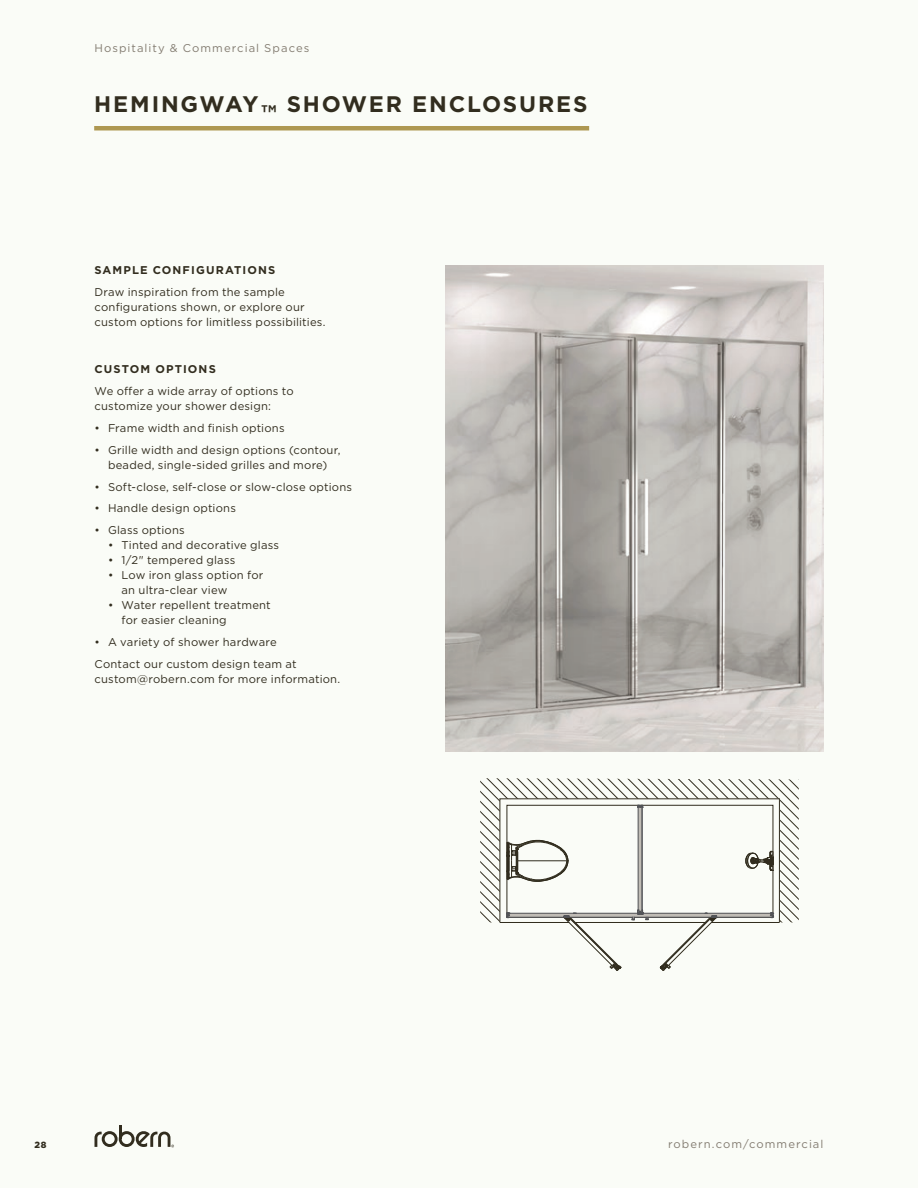
<style>
.page{position:relative;width:918px;height:1188px;background:#fafcf7}
.page>*{position:absolute;margin:0;border:0;box-sizing:border-box;transform-origin:0 0}
.eCRM_Headline_18_26{font:700 22.5px "Gotham";letter-spacing:.08em;color:#322d1f}
.BGG_body_copy_8_9{font:11.25px/15px "Gotham";letter-spacing:.015em;color:#322d1f}
.t1{font:11.25px "Gotham";letter-spacing:.095em;color:#837c71}
.BGG_Subhead_left_8_9{font:700 11.25px "Gotham";letter-spacing:.1em;color:#322d1f}
.t2{font:900 9px "Gotham";color:#322d1f}
</style>
<div class="page">
<img style="left:446px;top:266px;width:378px;height:486px">
<hr style="left:94px;top:126px;width:495px;height:4px;background:#ae9852">
<svg style="left:94px;top:1126px;width:80px;height:22px"></svg>
<svg style="left:480px;top:778px;width:319px;height:193px"></svg>
<p class="t1" style="left:94px;top:41px;width:216px">Hospitality &amp; Commercial Spaces</p>
<p class="eCRM_Headline_18_26" style="left:94px;top:90px;width:495px">HEMINGWAY™ SHOWER ENCLOSURES</p>
<p class="BGG_Subhead_left_8_9" style="left:94px;top:263px;width:182px">SAMPLE CONFIGURATIONS</p>
<p class="BGG_body_copy_8_9" style="left:94px;top:285px;width:233px">Draw inspiration from the sample configurations shown, or explore our custom options for limitless possibilities.</p>
<p class="BGG_Subhead_left_8_9" style="left:94px;top:362px;width:123px">CUSTOM OPTIONS</p>
<p class="BGG_body_copy_8_9" style="left:94px;top:384px;width:201px">We offer a wide array of options to customize your shower design:</p>
<p class="BGG_body_copy_8_9" style="left:94px;top:420px;width:192px">• Frame width and finish options</p>
<p class="BGG_body_copy_8_9" style="left:94px;top:442px;width:248px;text-align:center">• Grille width and design options (contour, beaded, single-sided grilles and more)</p>
<p class="BGG_body_copy_8_9" style="left:94px;top:479px;width:259px">• Soft-close, self-close or slow-close options</p>
<p class="BGG_body_copy_8_9" style="left:94px;top:501px;width:143px">• Handle design options</p>
<p class="BGG_body_copy_8_9" style="left:94px;top:522px;width:92px">• Glass options</p>
<p class="BGG_body_copy_8_9" style="left:108px;top:537px;width:173px">• Tinted and decorative glass</p>
<p class="BGG_body_copy_8_9" style="left:108px;top:552px;width:129px">• 1/2" tempered glass</p>
<p class="BGG_body_copy_8_9" style="left:122px;top:567px;width:143px;text-indent:-14px">• Low iron glass option for an ultra-clear view</p>
<p class="BGG_body_copy_8_9" style="left:122px;top:597px;width:151px;text-indent:-14px">• Water repellent treatment for easier cleaning</p>
<p class="BGG_body_copy_8_9" style="left:94px;top:634px;width:184px">• A variety of shower hardware</p>
<p class="BGG_body_copy_8_9" style="left:94px;top:656px;width:247px">Contact our custom design team at custom@robern.com for more information.</p>
<p class="t2" style="left:34px;top:1138px;width:14px">28</p>
<p class="t1" style="left:668px;top:1136px;width:157px">robern.com/commercial</p>
</div>
